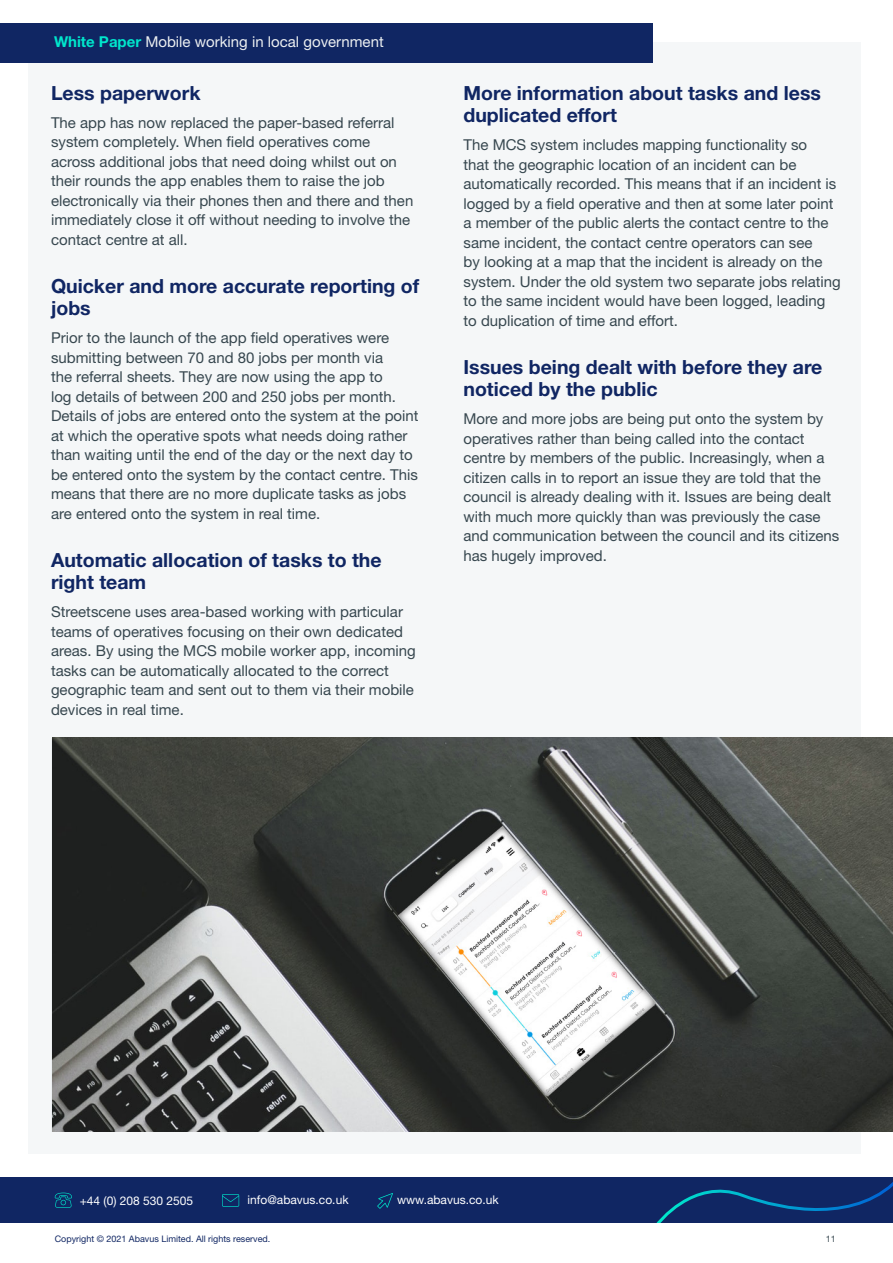
<style>
.page{position:relative;width:893px;height:1263px;background:#fff}
.page>*{position:absolute;margin:0;border:0;box-sizing:border-box;transform-origin:0 0}
.Subheadings{font:700 19.5px/22.5px "Helvetica Neue LT Std";color:#102663}
.Body_Copy{font:15px/19.5px "Helvetica Neue LT Std";color:#37474f}
.t1{font:15px "Helvetica Neue LT Std";color:#eceff1}
.t2{font:12px "Helvetica Neue LT Std";color:#fff}
.t3{font:9px "Helvetica Neue LT Std";color:#102663}
.Body_Copy-2{font:9px "Helvetica Neue LT Std";color:#37474f}
.s1{font-weight:700;color:#00e7cc}
</style>
<div class="page">
<div style="left:29px;top:43px;width:832px;height:1111px;background:#f5f7f8"></div>
<div style="left:0;top:23px;width:653px;height:39px;background:#102663"></div>
<div style="left:0;top:1177px;width:893px;height:46px;background:#102663"></div>
<svg style="left:656px;top:1182px;width:237px;height:41px"></svg>
<svg style="left:55px;top:1192px;width:17px;height:16px"></svg>
<svg style="left:222px;top:1194px;width:17px;height:13px"></svg>
<svg style="left:377px;top:1193px;width:16px;height:16px"></svg>
<img style="left:52px;top:738px;width:841px;height:394px">
<p class="t1" style="left:54px;top:33px;width:331px"><span class="s1">White Paper</span> Mobile working in local government</p>
<p class="Subheadings" style="left:51px;top:81px;width:151px">Less paperwork</p>
<p class="Body_Copy" style="left:51px;top:113px;width:364px">The app has now replaced the paper-based referral system completely. When field operatives come across additional jobs that need doing whilst out on their rounds the app enables them to raise the job electronically via their phones then and there and then immediately close it off without needing to involve the contact centre at all.</p>
<p class="Subheadings" style="left:51px;top:274px;width:370px">Quicker and more accurate reporting of jobs</p>
<p class="Body_Copy" style="left:51px;top:328px;width:369px">Prior to the launch of the app field operatives were submitting between 70 and 80 jobs per month via<br>the referral sheets. They are now using the app to<br>log details of between 200 and 250 jobs per month.<br>Details of jobs are entered onto the system at the point at which the operative spots what needs doing rather than waiting until the end of the day or the next day to be entered onto the system by the contact centre. This means that there are no more duplicate tasks as jobs are entered onto the system in real time.</p>
<p class="Subheadings" style="left:51px;top:548px;width:332px">Automatic allocation of tasks to the right team</p>
<p class="Body_Copy" style="left:51px;top:602px;width:366px">Streetscene uses area-based working with particular teams of operatives focusing on their own dedicated areas. By using the MCS mobile worker app, incoming tasks can be automatically allocated to the correct geographic team and sent out to them via their mobile devices in real time.</p>
<p class="Subheadings" style="left:463px;top:81px;width:359px">More information about tasks and less duplicated effort</p>
<p class="Body_Copy" style="left:463px;top:135px;width:379px">The MCS system includes mapping functionality so<br>that the geographic location of an incident can be automatically recorded. This means that if an incident is logged by a field operative and then at some later point a member of the public alerts the contact centre to the same incident, the contact centre operators can see<br>by looking at a map that the incident is already on the system. Under the old system two separate jobs relating to the same incident would have been logged, leading to duplication of time and effort.</p>
<p class="Subheadings" style="left:463px;top:355px;width:360px">Issues being dealt with before they are noticed by the public</p>
<p class="Body_Copy" style="left:463px;top:409px;width:377px">More and more jobs are being put onto the system by operatives rather than being called into the contact centre by members of the public. Increasingly, when a citizen calls in to report an issue they are told that the council is already dealing with it. Issues are being dealt with much more quickly than was previously the case and communication between the council and its citizens has hugely improved.</p>
<p class="t2" style="left:80px;top:1194px;width:115px">+44 (0) 208 530 2505</p>
<p class="t2" style="left:248px;top:1193px;width:102px">info@abavus.co.uk</p>
<p class="t2" style="left:397px;top:1193px;width:103px">www.abavus.co.uk</p>
<p class="t3" style="left:55px;top:1233px;width:217px">Copyright © 2021 Abavus Limited. All rights reserved.</p>
<p class="Body_Copy-2" style="left:826px;top:1233px;width:12px">11</p>
</div>
